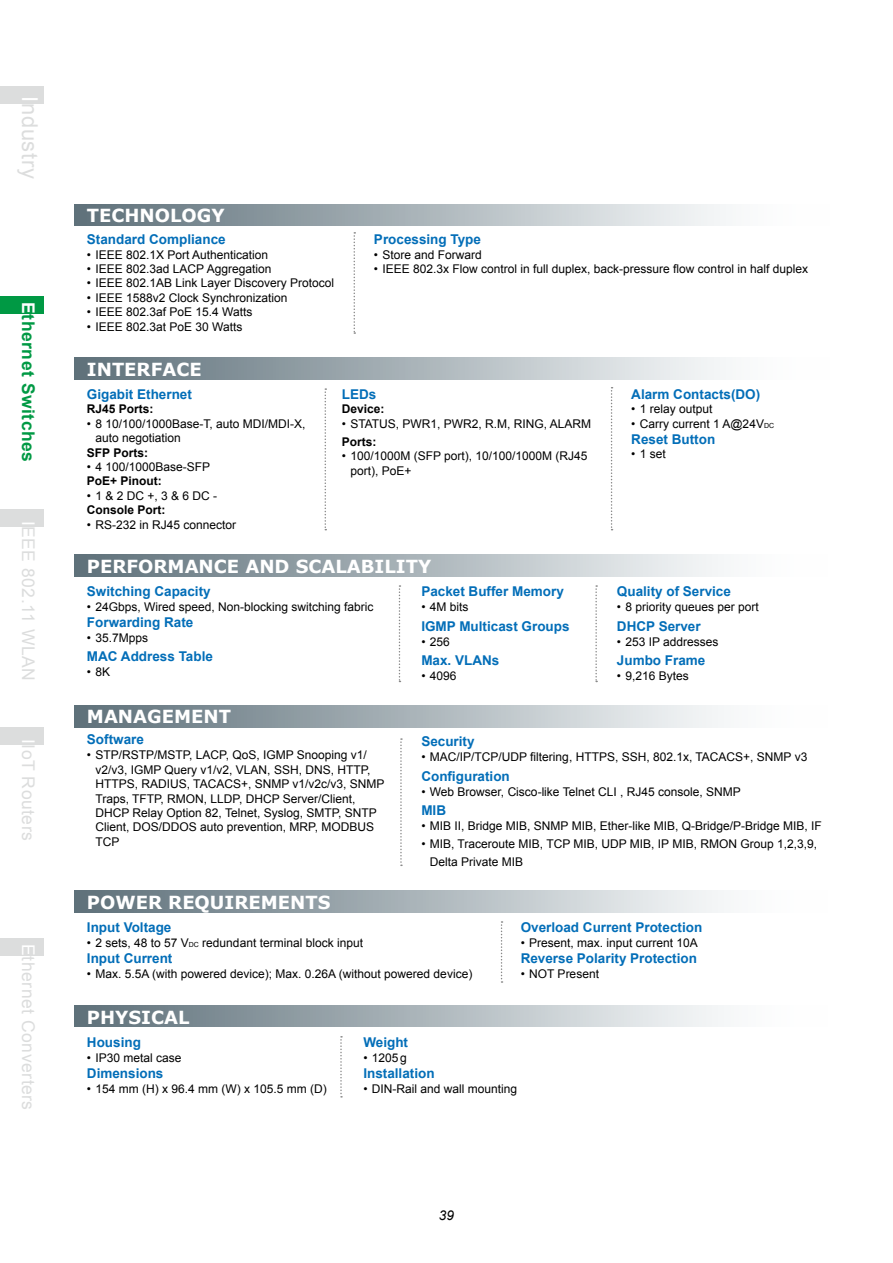
<style>
.page{position:relative;width:893px;height:1263px;background:#fff}
.page>*{position:absolute;margin:0;border:0;box-sizing:border-box;transform-origin:0 0}
.t1{font:21.9px "Arial";letter-spacing:.03em;color:#dcdddd}
.t2{font:700 18px "Verdana";color:#fff}
.t3{font:17.55px "Arial";letter-spacing:.03em;color:#dcdddd}
.t4{font:700 17.55px "Arial";letter-spacing:.03em;color:#094}
.t5{font:700 13.5px "Arial";color:#036eb8}
.t6{font:italic 13.5px "Arial";color:#000}
.t7{font:12px/14.4px "Arial";color:#000}
.t8{font:700 12px "Arial";color:#000}
.s1{color:#fff}
.s2{font-size:7.05px}
</style>
<div class="page">
<div style="left:0;top:86px;width:44px;height:17px;background:#dcdddd"></div>
<div style="left:0;top:297px;width:44px;height:17px;background:#094"></div>
<div style="left:0;top:509px;width:44px;height:17px;background:#dcdddd"></div>
<div style="left:0;top:727px;width:44px;height:17px;background:#dcdddd"></div>
<div style="left:0;top:939px;width:44px;height:17px;background:#dcdddd"></div>
<div style="left:74px;top:706px;width:753px;height:21px;background:linear-gradient(to right,#5d6f79,#fff)"></div>
<div style="left:74px;top:358px;width:755px;height:21px;background:linear-gradient(to right,#5d6f79,#fff)"></div>
<div style="left:74px;top:555px;width:753px;height:21px;background:linear-gradient(to right,#5d6f79,#fff)"></div>
<svg style="left:325px;top:388px;width:1px;height:142px"></svg>
<svg style="left:399px;top:585px;width:1px;height:97px"></svg>
<svg style="left:611px;top:387px;width:2px;height:143px"></svg>
<div style="left:74px;top:204px;width:755px;height:22px;background:linear-gradient(to right,#5d6f79,#fff)"></div>
<svg style="left:354px;top:232px;width:1px;height:102px"></svg>
<svg style="left:595px;top:585px;width:2px;height:97px"></svg>
<svg style="left:400px;top:738px;width:2px;height:128px"></svg>
<div style="left:74px;top:891px;width:753px;height:21px;background:linear-gradient(to right,#5d6f79,#fff)"></div>
<svg style="left:501px;top:921px;width:1px;height:62px"></svg>
<div style="left:74px;top:1005px;width:753px;height:22px;background:linear-gradient(to right,#5d6f79,#fff)"></div>
<svg style="left:340px;top:1036px;width:2px;height:61px"></svg>
<h1 class="t1" style="left:44px;top:96px;width:84px;rotate:90deg"><span class="s1">I</span>ndustry</h1>
<h3 class="t4" style="left:40px;top:302px;width:162px;rotate:90deg"><span class="s1">E</span>thernet Switches</h3>
<h3 class="t3" style="left:40px;top:520px;width:162px;rotate:90deg"><span class="s1">I</span>EEE 802.11 WLAN</h3>
<h3 class="t3" style="left:40px;top:739px;width:103px;rotate:90deg"><span class="s1">I</span>IoT Routers</h3>
<h3 class="t3" style="left:40px;top:944px;width:167px;rotate:90deg"><span class="s1">E</span>thernet Converters</h3>
<h2 class="t2" style="left:87px;top:204px;width:139px">TECHNOLOGY</h2>
<p class="t5" style="left:87px;top:230px;width:140px">Standard Compliance</p>
<p class="t7" style="left:87px;top:247px;width:183px">• IEEE 802.1X Port Authentication</p>
<p class="t7" style="left:87px;top:262px;width:186px">• IEEE 802.3ad LACP Aggregation</p>
<p class="t7" style="left:87px;top:276px;width:249px">• IEEE 802.1AB Link Layer Discovery Protocol</p>
<p class="t7" style="left:87px;top:291px;width:202px">• IEEE 1588v2 Clock Synchronization</p>
<p class="t7" style="left:87px;top:305px;width:167px">• IEEE 802.3af PoE 15.4 Watts</p>
<p class="t7" style="left:87px;top:319px;width:157px">• IEEE 802.3at PoE 30 Watts</p>
<p class="t5" style="left:374px;top:230px;width:109px">Processing Type</p>
<p class="t7" style="left:374px;top:247px;width:109px">• Store and Forward</p>
<p class="t7" style="left:374px;top:262px;width:436px">• IEEE 802.3x Flow control in full duplex, back-pressure flow control in half duplex</p>
<h2 class="t2" style="left:87px;top:358px;width:116px">INTERFACE</h2>
<p class="t5" style="left:87px;top:385px;width:107px">Gigabit Ethernet</p>
<p class="t8" style="left:87px;top:401px;width:68px">RJ45 Ports:</p>
<p class="t7" style="left:95px;top:417px;width:212px;text-indent:-9px">• 8 10/100/1000Base-T, auto MDI/MDI-X, auto negotiation</p>
<p class="t8" style="left:87px;top:445px;width:63px">SFP Ports:</p>
<p class="t7" style="left:87px;top:460px;width:125px">• 4 100/1000Base-SFP</p>
<p class="t8" style="left:87px;top:473px;width:77px">PoE+ Pinout:</p>
<p class="t7" style="left:87px;top:489px;width:132px">• 1 &amp; 2 DC +, 3 &amp; 6 DC -</p>
<p class="t8" style="left:87px;top:502px;width:80px">Console Port:</p>
<p class="t7" style="left:87px;top:517px;width:151px">• RS-232 in RJ45 connector</p>
<p class="t5" style="left:342px;top:385px;width:36px">LEDs</p>
<p class="t8" style="left:342px;top:401px;width:44px">Device:</p>
<p class="t7" style="left:342px;top:417px;width:251px">• STATUS, PWR1, PWR2, R.M, RING, ALARM</p>
<p class="t8" style="left:342px;top:434px;width:36px">Ports:</p>
<p class="t7" style="left:350px;top:449px;width:239px;text-indent:-9px">• 100/1000M (SFP port), 10/100/1000M (RJ45 port), PoE+</p>
<p class="t5" style="left:631px;top:385px;width:131px">Alarm Contacts(DO)</p>
<p class="t7" style="left:631px;top:402px;width:83px">• 1 relay output</p>
<p class="t7" style="left:631px;top:417px;width:144px">• Carry current 1 A@24V<span class="s2">DC</span></p>
<p class="t5" style="left:631px;top:430px;width:85px">Reset Button</p>
<p class="t7" style="left:631px;top:447px;width:36px">• 1 set</p>
<h2 class="t2" style="left:87px;top:555px;width:346px">PERFORMANCE AND SCALABILITY</h2>
<p class="t5" style="left:87px;top:583px;width:125px">Switching Capacity</p>
<p class="t7" style="left:87px;top:600px;width:288px">• 24Gbps, Wired speed, Non-blocking switching fabric</p>
<p class="t5" style="left:87px;top:613px;width:108px">Forwarding Rate</p>
<p class="t7" style="left:87px;top:631px;width:63px">• 35.7Mpps</p>
<p class="t5" style="left:87px;top:648px;width:128px">MAC Address Table</p>
<p class="t7" style="left:87px;top:665px;width:25px">• 8K</p>
<h2 class="t2" style="left:87px;top:705px;width:146px">MANAGEMENT</h2>
<p class="t5" style="left:421px;top:583px;width:144px">Packet Buffer Memory</p>
<p class="t7" style="left:421px;top:600px;width:49px">• 4M bits</p>
<p class="t5" style="left:421px;top:617px;width:150px">IGMP Multicast Groups</p>
<p class="t7" style="left:421px;top:634px;width:30px">• 256</p>
<p class="t5" style="left:421px;top:651px;width:80px">Max. VLANs</p>
<p class="t7" style="left:421px;top:668px;width:37px">• 4096</p>
<p class="t5" style="left:617px;top:583px;width:116px">Quality of Service</p>
<p class="t7" style="left:617px;top:600px;width:143px">• 8 priority queues per port</p>
<p class="t5" style="left:617px;top:617px;width:85px">DHCP Server</p>
<p class="t7" style="left:617px;top:634px;width:103px">• 253 IP addresses</p>
<p class="t5" style="left:617px;top:651px;width:90px">Jumbo Frame</p>
<p class="t7" style="left:617px;top:668px;width:73px">• 9,216 Bytes</p>
<p class="t5" style="left:87px;top:731px;width:59px">Software</p>
<p class="t7" style="left:95px;top:748px;width:291px;text-indent:-9px">• STP/RSTP/MSTP, LACP, QoS, IGMP Snooping v1/ v2/v3, IGMP Query v1/v2, VLAN, SSH, DNS, HTTP, HTTPS, RADIUS, TACACS+, SNMP v1/v2c/v3, SNMP Traps, TFTP, RMON, LLDP, DHCP Server/Client, DHCP Relay Option 82, Telnet, Syslog, SMTP, SNTP Client, DOS/DDOS auto prevention, MRP, MODBUS TCP</p>
<p class="t5" style="left:421px;top:733px;width:55px">Security</p>
<p class="t7" style="left:421px;top:750px;width:388px">• MAC/IP/TCP/UDP filtering, HTTPS, SSH, 802.1x, TACACS+, SNMP v3</p>
<p class="t5" style="left:421px;top:767px;width:90px">Configuration</p>
<p class="t7" style="left:421px;top:784px;width:321px">• Web Browser, Cisco-like Telnet CLI , RJ45 console, SNMP</p>
<p class="t5" style="left:421px;top:801px;width:26px">MIB</p>
<p class="t7" style="left:421px;top:818px;width:402px">• MIB II, Bridge MIB, SNMP MIB, Ether-like MIB, Q-Bridge/P-Bridge MIB, IF</p>
<p class="t7" style="left:430px;top:835px;width:389px;line-height:18px;text-indent:-9px">• MIB, Traceroute MIB, TCP MIB, UDP MIB, IP MIB, RMON Group 1,2,3,9,<br>Delta Private MIB</p>
<h2 class="t2" style="left:87px;top:891px;width:245px">POWER REQUIREMENTS</h2>
<p class="t5" style="left:87px;top:919px;width:86px">Input Voltage</p>
<p class="t7" style="left:87px;top:936px;width:278px">• 2 sets, 48 to 57 V<span class="s2">DC</span> redundant terminal block input</p>
<p class="t5" style="left:87px;top:949px;width:87px">Input Current</p>
<p class="t7" style="left:87px;top:967px;width:387px">• Max. 5.5A (with powered device); Max. 0.26A (without powered device)</p>
<p class="t5" style="left:521px;top:919px;width:183px">Overload Current Protection</p>
<p class="t7" style="left:521px;top:936px;width:179px">• Present, max. input current 10A</p>
<p class="t5" style="left:521px;top:949px;width:178px">Reverse Polarity Protection</p>
<p class="t7" style="left:521px;top:967px;width:80px">• NOT Present</p>
<h2 class="t2" style="left:87px;top:1005px;width:104px">PHYSICAL</h2>
<p class="t5" style="left:87px;top:1033px;width:56px">Housing</p>
<p class="t7" style="left:87px;top:1051px;width:96px">• IP30 metal case</p>
<p class="t5" style="left:87px;top:1064px;width:78px">Dimensions</p>
<p class="t7" style="left:87px;top:1081px;width:241px">• 154 mm (H) x 96.4 mm (W) x 105.5 mm (D)</p>
<p class="t5" style="left:363px;top:1033px;width:46px">Weight</p>
<p class="t7" style="left:363px;top:1051px;width:45px">• 1205g</p>
<p class="t5" style="left:363px;top:1064px;width:73px">Installation</p>
<p class="t7" style="left:363px;top:1081px;width:155px">• DIN-Rail and wall mounting</p>
<p class="t6" style="left:439px;top:1206px;width:17px">39</p>
</div>
